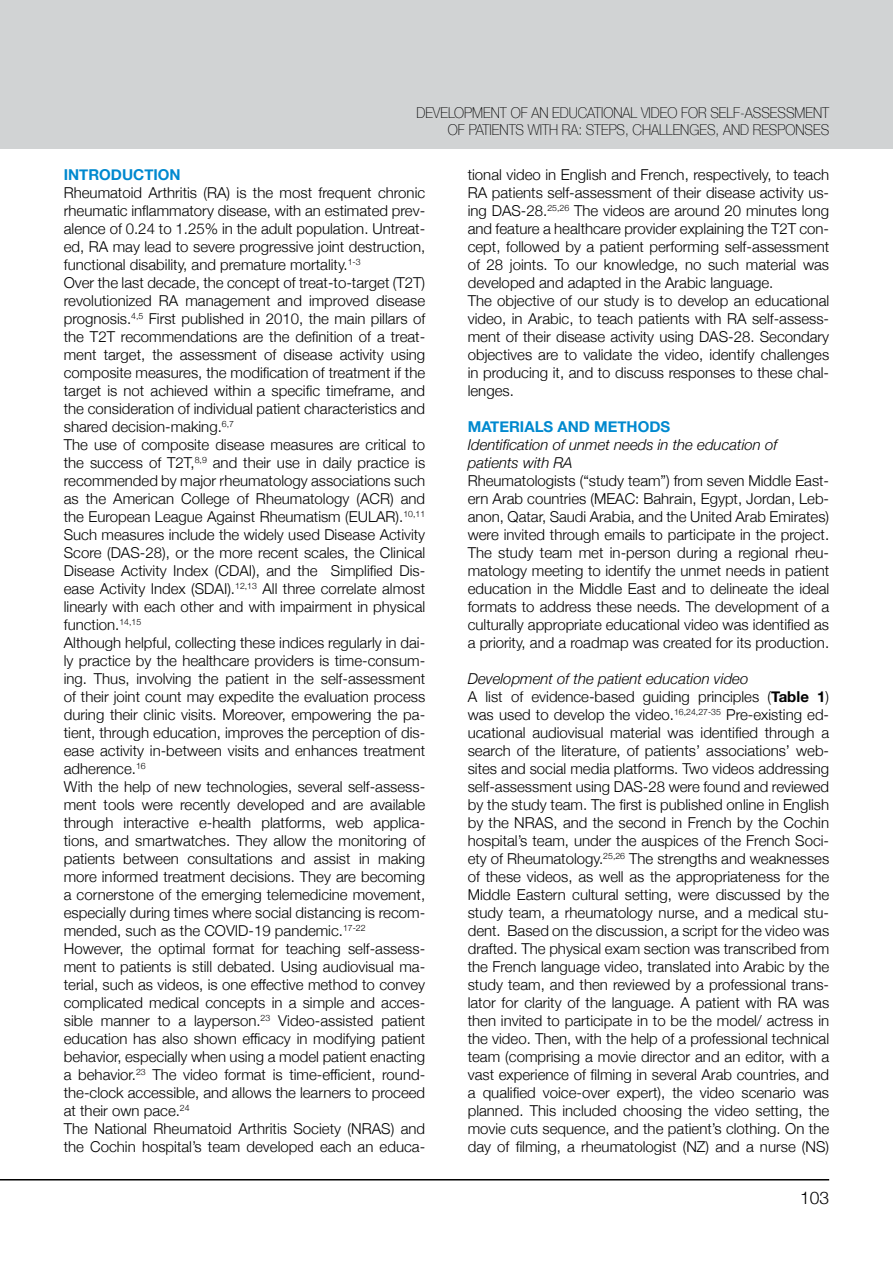
<style>
.page{position:relative;width:893px;height:1263px;background:#fff}
.page>*{position:absolute;margin:0;border:0;box-sizing:border-box;transform-origin:0 0}
.t1{font:300 17.4px "Helvetica Neue";color:#000}
.Annotation_text{font:300 15px/18px "Helvetica Neue";color:#000;text-align:justify}
.t2{font:100 15px/17.1px "Helvetica Neue";color:#000;text-align:right;scale:.9 1}
.t3{font:italic 300 15px/18px "Helvetica Neue";color:#000}
.titlaki{font:700 15px "Helvetica Neue";color:#0089cf}
.s1{font-weight:700}
</style>
<div class="page">
<hr style="left:0;top:1179px;width:829px;height:1px;background:#000">
<div style="left:0;top:0;width:893px;height:149px;background:#d1d3d4"></div>
<p class="t2" style="left:416px;top:104px;width:460px">DEVELOPMENT OF AN EDUCATIONAL VIDEO FOR SELF-ASSESSMENT<br>OF PATIENTS WITH RA: STEPS, CHALLENGES, AND RESPONSES</p>
<p class="titlaki" style="left:64px;top:163px;width:118px">INTRODUCTION</p>
<p class="Annotation_text" style="left:64px;top:183px;width:363px">Rheumatoid Arthritis (RA) is the most frequent chronic rheumatic inflammatory disease, with an estimated prev&shy;alence of 0.24 to 1.25% in the adult population. Untreat&shy;ed, RA may lead to severe progressive joint destruction, functional disability, and premature mortality.<sup>1-3</sup></p>
<p class="Annotation_text" style="left:64px;top:273px;width:363px">Over the last decade, the concept of treat-to-target (T2T) revolutionized RA management and improved disease prognosis.<sup>4,5</sup> First published in 2010, the main pillars of the T2T recommendations are the definition of a treat&shy;ment target, the assessment of disease activity using composite measures, the modification of treatment if the target is not achieved within a specific timeframe, and the consideration of individual patient characteristics and shared decision-making.<sup>6,7</sup></p>
<p class="Annotation_text" style="left:64px;top:435px;width:363px">The use of composite disease measures are critical to the success of T2T,<sup>8,9</sup> and their use in daily practice is recommended by major rheumatology associations such as the American College of Rheumatology (ACR) and the European League Against Rheumatism (EULAR).<sup>10,11<br></sup>Such measures include the widely used Disease Activity Score (DAS-28), or the more recent scales, the Clinical Disease Activity Index (CDAI), and the Simplified Dis&shy;ease Activity Index (SDAI).<sup>12,13</sup> All three correlate almost linearly with each other and with impairment in physical function.<sup>14,15</sup></p>
<p class="Annotation_text" style="left:64px;top:633px;width:363px">Although helpful, collecting these indices regularly in dai&shy;ly practice by the healthcare providers is time-consum&shy;ing. Thus, involving the patient in the self-assessment of their joint count may expedite the evaluation process during their clinic visits. Moreover, empowering the pa&shy;tient, through education, improves the perception of dis&shy;ease activity in-between visits and enhances treatment adherence.<sup>16</sup></p>
<p class="Annotation_text" style="left:64px;top:777px;width:363px">With the help of new technologies, several self-assess&shy;ment tools were recently developed and are available through interactive e-health platforms, web applica&shy;tions, and smartwatches. They allow the monitoring of patients between consultations and assist in making more informed treatment decisions. They are becoming a cornerstone of the emerging telemedicine movement, especially during times where social distancing is recom&shy;mended, such as the COVID-19 pandemic.<sup>17-22</sup></p>
<p class="Annotation_text" style="left:64px;top:939px;width:363px">However, the optimal format for teaching self-assess&shy;ment to patients is still debated. Using audiovisual ma&shy;terial, such as videos, is one effective method to convey complicated medical concepts in a simple and acces&shy;sible manner to a layperson.<sup>23</sup> Video-assisted patient education has also shown efficacy in modifying patient behavior, especially when using a model patient enacting a behavior.<sup>23</sup> The video format is time-efficient, round&shy;the-clock accessible, and allows the learners to proceed at their own pace.<sup>24</sup></p>
<p class="Annotation_text" style="left:64px;top:1119px;width:363px">The National Rheumatoid Arthritis Society (NRAS) and the Cochin hospital’s team developed each an educa-</p>
<p class="Annotation_text" style="left:468px;top:165px;width:363px">tional video in English and French, respectively, to teach RA patients self-assessment of their disease activity us&shy;ing DAS-28.<sup>25,26</sup> The videos are around 20 minutes long and feature a healthcare provider explaining the T2T con&shy;cept, followed by a patient performing self-assessment of 28 joints. To our knowledge, no such material was developed and adapted in the Arabic language.</p>
<p class="Annotation_text" style="left:468px;top:291px;width:363px">The objective of our study is to develop an educational video, in Arabic, to teach patients with RA self-assess&shy;ment of their disease activity using DAS-28. Secondary objectives are to validate the video, identify challenges in producing it, and to discuss responses to these chal&shy;lenges.</p>
<p class="titlaki" style="left:468px;top:415px;width:204px">MATERIALS AND METHODS</p>
<p class="t3" style="left:468px;top:435px;width:311px">Identification of unmet needs in the education of patients with RA</p>
<p class="Annotation_text" style="left:468px;top:471px;width:363px">Rheumatologists (“study team”) from seven Middle East&shy;ern Arab countries (MEAC: Bahrain, Egypt, Jordan, Leb&shy;anon, Qatar, Saudi Arabia, and the United Arab Emirates) were invited through emails to participate in the project.<br>The study team met in-person during a regional rheu&shy;matology meeting to identify the unmet needs in patient education in the Middle East and to delineate the ideal formats to address these needs. The development of a culturally appropriate educational video was identified as a priority, and a roadmap was created for its production.</p>
<p class="t3" style="left:468px;top:669px;width:282px">Development of the patient education video</p>
<p class="Annotation_text" style="left:468px;top:687px;width:363px">A list of evidence-based guiding principles (<span class="s1">Table 1</span>) was used to develop the video.<sup>16,24,27-35</sup> Pre-existing ed&shy;ucational audiovisual material was identified through a search of the literature, of patients’ associations’ web&shy;sites and social media platforms. Two videos addressing self-assessment using DAS-28 were found and reviewed by the study team. The first is published online in English by the NRAS, and the second in French by the Cochin hospital’s team, under the auspices of the French Soci&shy;ety of Rheumatology.<sup>25,26</sup> The strengths and weaknesses of these videos, as well as the appropriateness for the Middle Eastern cultural setting, were discussed by the study team, a rheumatology nurse, and a medical stu&shy;dent. Based on the discussion, a script for the video was drafted. The physical exam section was transcribed from the French language video, translated into Arabic by the study team, and then reviewed by a professional trans&shy;lator for clarity of the language. A patient with RA was then invited to participate in to be the model/ actress in the video. Then, with the help of a professional technical team (comprising a movie director and an editor, with a vast experience of filming in several Arab countries, and a qualified voice-over expert), the video scenario was planned. This included choosing the video setting, the movie cuts sequence, and the patient’s clothing. On the day of filming, a rheumatologist (NZ) and a nurse (NS)</p>
<p class="t1" style="left:800px;top:1184px;width:31px">103</p>
</div>
